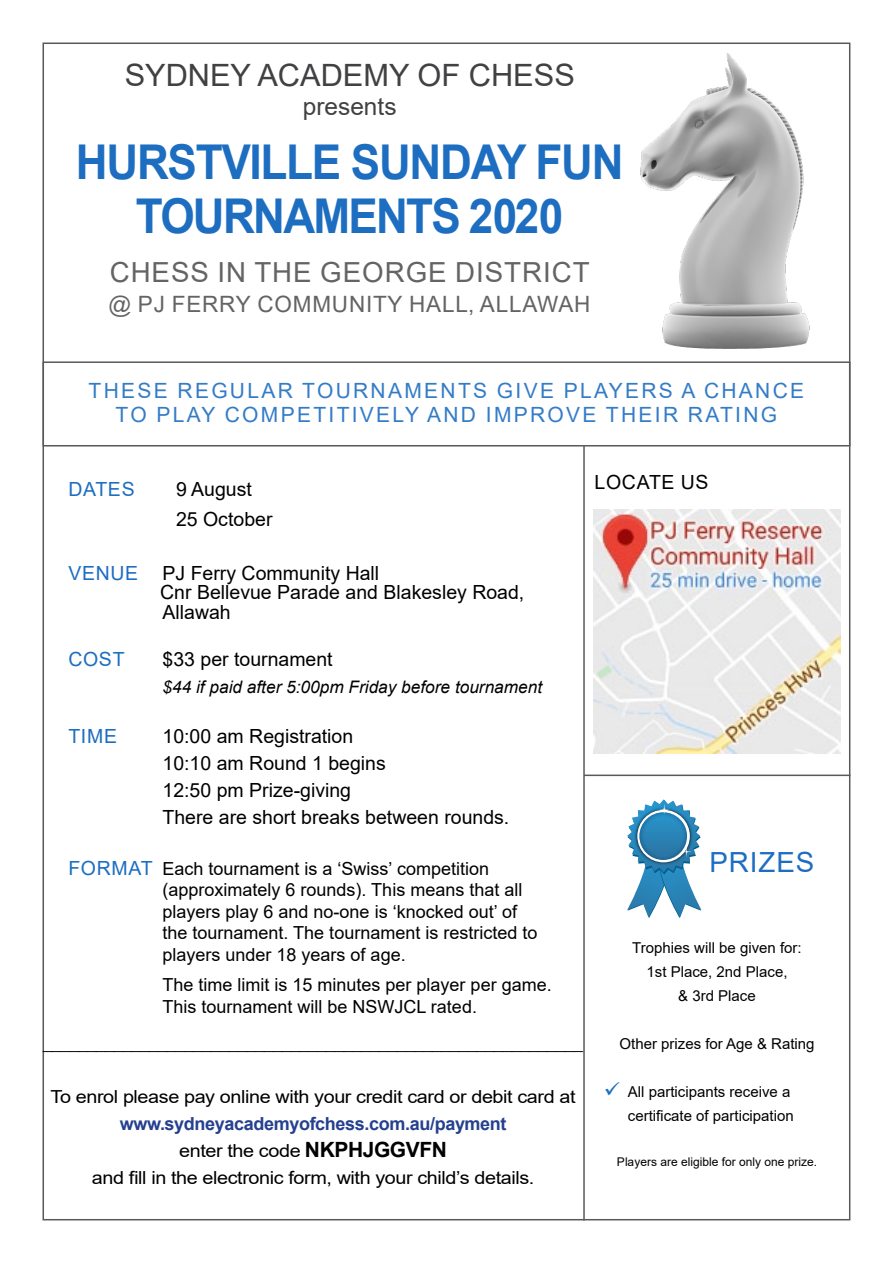
<style>
.page{position:relative;width:893px;height:1263px;background:#fff}
.page>*{position:absolute;margin:0;border:0;box-sizing:border-box;transform-origin:0 0}
.t1{font:700 48px/54px "Arial";letter-spacing:-.03em;color:#1d6ec1;text-align:center;scale:.92 1}
.t2{font:30.75px "Arial";color:#414042}
.t3{font:27.75px "Arial";letter-spacing:.035em;color:#1d6ec1}
.t4{font:27.6px "Arial";letter-spacing:.035em;color:#636466}
.t5{font:24.45px "Arial";color:#414042}
.t6{font:22.5px "Arial";letter-spacing:.035em;color:#636466}
.t7{font:21px/24px "Arial";letter-spacing:.11em;color:#347cc7;text-align:center}
.t8{font:19.5px/27px "Arial";color:#000}
.t9{font:19.5px "Arial";letter-spacing:.035em;color:#1d6ec1}
.t10{font:19.5px "Arial";letter-spacing:.035em;color:#000}
.t11{font:18px/21.6px "Arial";color:#000}
.t12{font:18px "Arial";letter-spacing:-.02em;color:#000;scale:1.1 1}
.t13{font:700 18px "Arial";letter-spacing:-.02em;color:#25408f}
.t14{font:italic 17.25px "Arial";color:#000}
.t15{font:15px/24px "Arial";color:#000;text-align:center}
.t16{font:15px "Arial";color:#000;scale:1.1 1}
.t17{font:12px "Arial";color:#000}
.s1{color:#1d6ec1}
.s2{font-size:19.5px;color:#1d6ec1}
.s3{font-weight:700;font-size:21px}
</style>
<div class="page">
<img style="left:640px;top:53px;width:170px;height:296px">
<div style="left:43px;top:361px;width:807px;height:85px;border:2px solid #58595b"></div>
<svg style="left:627px;top:799px;width:74px;height:119px"></svg>
<hr style="left:583px;top:446px;width:2px;height:774px;background:#58595b">
<hr style="left:584px;top:774px;width:266px;height:2px;background:#58595b">
<img style="left:594px;top:510px;width:247px;height:243px">
<p class="t2" style="left:125px;top:54px;width:452px">SYDNEY ACADEMY OF CHESS</p>
<p class="t5" style="left:303px;top:90px;width:95px">presents</p>
<p class="t1" style="left:76px;top:136px;width:597px">HURSTVILLE SUNDAY FUN<br>TOURNAMENTS 2020</p>
<p class="t4" style="left:110px;top:253px;width:481px">CHESS IN THE GEORGE DISTRICT</p>
<p class="t6" style="left:108px;top:289px;width:484px">@ PJ FERRY COMMUNITY HALL, ALLAWAH</p>
<p class="t7" style="left:89px;top:378px;width:717px">THESE REGULAR TOURNAMENTS GIVE PLAYERS A CHANCE<br>TO PLAY COMPETITIVELY AND IMPROVE THEIR RATING</p>
<p class="t9" style="left:68px;top:476px;width:68px">DATES</p>
<p class="t8" style="left:176px;top:475px;width:77px">9 August</p>
<p class="t8" style="left:176px;top:505px;width:98px">25 October</p>
<p class="t8" style="left:160px;top:563px;width:366px;line-height:19.5px;text-indent:-92px"><span class="s1">VENUE</span> PJ Ferry Community Hall<br>Cnr Bellevue Parade and Blakesley Road,<br>Allawah</p>
<p class="t9" style="left:68px;top:646px;width:58px">COST</p>
<p class="t8" style="left:163px;top:646px;width:172px">$33 per tournament</p>
<p class="t14" style="left:163px;top:675px;width:381px">$44 if paid after 5:00pm Friday before tournament</p>
<p class="t9" style="left:68px;top:723px;width:50px">TIME</p>
<p class="t8" style="left:163px;top:723px;width:348px">10:00 am Registration<br>10:10 am Round 1 begins<br>12:50 pm Prize-giving<br>There are short breaks between rounds.</p>
<p class="t11" style="left:163px;top:857px;width:376px;text-indent:-94px"><span class="s2">FORMAT</span> Each tournament is a ‘Swiss’ competition (approximately 6 rounds). This means that all players play 6 and no-one is ‘knocked out’ of the tournament. The tournament is restricted to players under 18 years of age.</p>
<p class="t11" style="left:163px;top:974px;width:391px">The time limit is 15 minutes per player per game.<br>This tournament will be NSWJCL rated.</p>
<p class="t16" style="left:43px;top:1033px;width:492px">_____________________________________________________________</p>
<p class="t12" style="left:51px;top:1084px;width:479px">To enrol please pay online with your credit card or debit card at</p>
<p class="t13" style="left:120px;top:1111px;width:388px">www.sydneyacademyofchess.com.au/payment</p>
<p class="t12" style="left:179px;top:1138px;width:245px">enter the code <span class="s3">NKPHJGGVFN</span></p>
<p class="t12" style="left:92px;top:1165px;width:404px">and fill in the electronic form, with your child’s details.</p>
<p class="t10" style="left:595px;top:469px;width:115px">LOCATE US</p>
<p class="t3" style="left:709px;top:843px;width:107px">PRIZES</p>
<p class="t15" style="left:632px;top:935px;width:171px">Trophies will be given for:<br>1st Place, 2nd Place,<br>&amp; 3rd Place</p>
<p class="t15" style="left:619px;top:1031px;width:197px">Other prizes for Age &amp; Rating</p>
<p class="t15" style="left:604px;top:1079px;width:191px;text-align:right"><span class="s1">✓</span> All participants receive a certificate of participation</p>
<p class="t17" style="left:617px;top:1154px;width:202px">Players are eligible for only one prize.</p>
</div>
